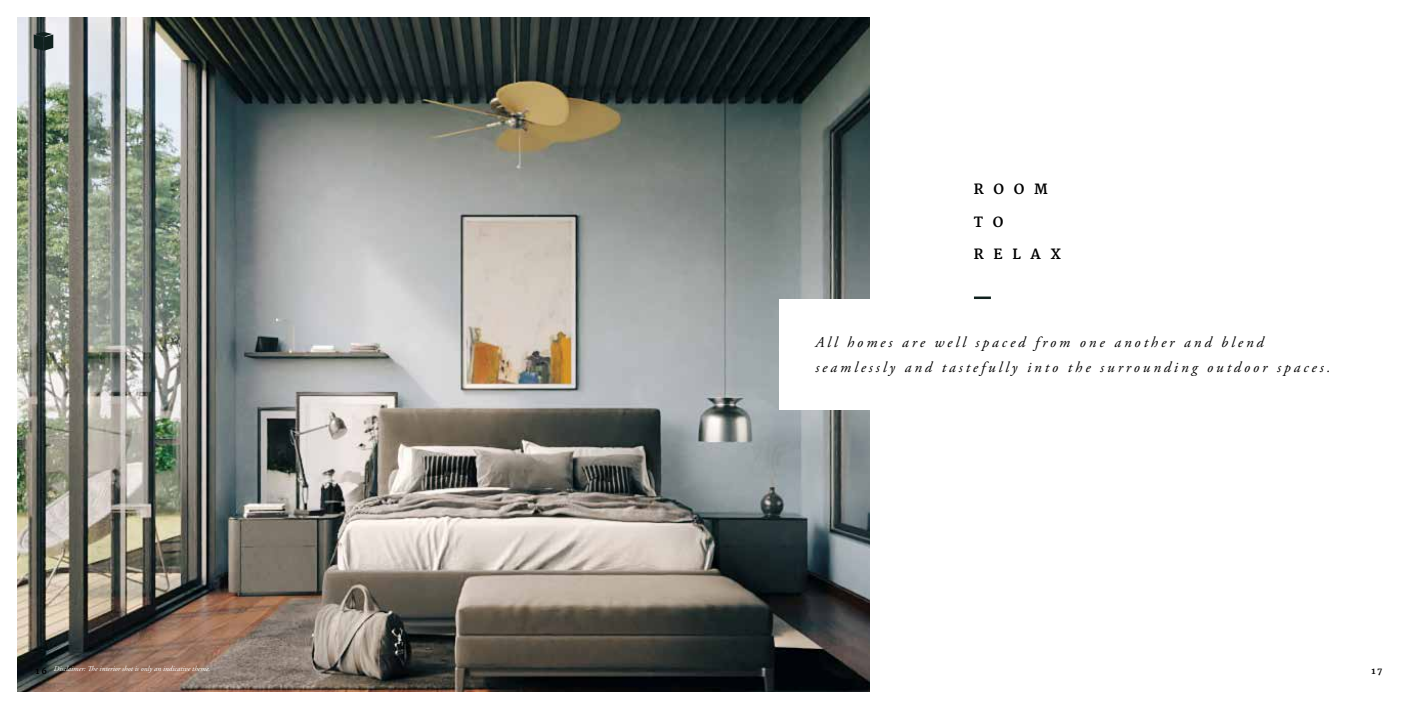
<style>
.page{position:relative;width:1418px;height:709px;background:#fff}
.page>*{position:absolute;margin:0;border:0;box-sizing:border-box;transform-origin:0 0}
.t1{font:italic 15px/25px "Adobe Garamond Pro";letter-spacing:.2em;color:#000}
.t2{font:700 13.75px "Merriweather";letter-spacing:.7em;color:#000}
.t3{font:700 8.75px "Merriweather";color:#000}
.t4{font:italic 7.5px "Adobe Garamond Pro";color:#fff}
</style>
<div class="page">
<img style="left:18px;top:18px;width:851px;height:673px">
<div style="left:780px;top:299px;width:566px;height:111px;background:#fff"></div>
<hr style="left:974px;top:296px;width:16px;height:3px;background:#10211e">
<svg style="left:34px;top:32px;width:19px;height:19px"></svg>
<p class="t2" style="left:974px;top:181px;width:75px">ROOM</p>
<p class="t2" style="left:974px;top:214px;width:31px">T O</p>
<p class="t2" style="left:974px;top:246px;width:88px">RELAX</p>
<p class="t1" style="left:815px;top:330px;width:516px">All homes are well spaced from one another and blend seamlessly and tastefully into the surrounding outdoor spaces.</p>
<p class="t4" style="left:54px;top:664px;width:158px">Disclaimer: The interior shot is only an indicative theme.</p>
<p class="t3" style="left:35px;top:665px;width:13px">16</p>
<p class="t3" style="left:1371px;top:665px;width:13px">17</p>
</div>
